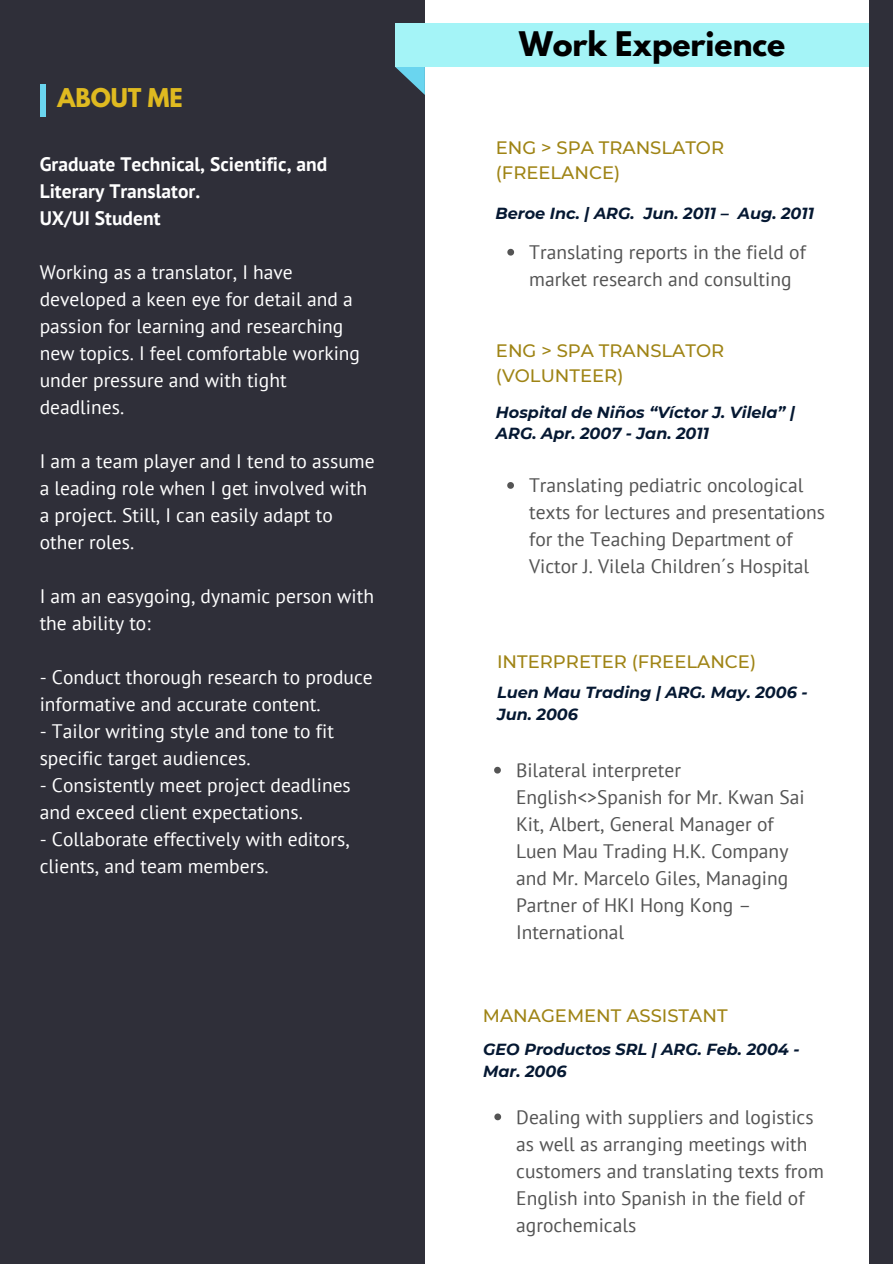
<style>
.page{position:relative;width:893px;height:1264px;background:#fff}
.page>*{position:absolute;margin:0;border:0;box-sizing:border-box;transform-origin:0 0}
.t1{font:700 30px "League Spartan";color:#000}
.t2{font:700 22.95px "League Spartan";color:#dfba20}
.t3{font:19.5px/27px "PT Sans";color:#fff}
.t4{font:19.5px/27px "PT Sans";color:#545454}
.t5{font:700 19.5px/27px "PT Sans";color:#fff}
.t6{font:500 18px/24.8px "Montserrat";color:#9f8415}
.t7{font:italic 700 16.05px/21.3px "Montserrat";color:#051832}
</style>
<div class="page">
<div style="left:0;top:0;width:892px;height:1263px;background:#2f2f39"></div>
<svg style="left:395px;top:67px;width:30px;height:28px"></svg>
<div style="left:425px;top:0;width:443px;height:1263px;background:#fff"></div>
<div style="left:395px;top:23px;width:473px;height:44px;background:#a4f4f7"></div>
<svg style="left:494px;top:1113px;width:7px;height:7px"></svg>
<svg style="left:494px;top:766px;width:7px;height:7px"></svg>
<svg style="left:507px;top:482px;width:7px;height:7px"></svg>
<svg style="left:507px;top:249px;width:7px;height:6px"></svg>
<div style="left:40px;top:84px;width:5px;height:33px;background:#6ad5ef"></div>
<h1 class="t2" style="left:57px;top:86px;width:127px">ABOUT ME</h1>
<p class="t5" style="left:40px;top:150px;width:289px">Graduate Technical, Scientific, and<br>Literary Translator.<br>UX/UI Student</p>
<p class="t3" style="left:40px;top:258px;width:322px">Working as a translator, I have developed a keen eye for detail and a passion for learning and researching new topics. I feel comfortable working under pressure and with tight deadlines.</p>
<h3 class="t3" style="left:40px;top:447px;width:336px">I am a team player and I tend to assume a leading role when I get involved with a project. Still, I can easily adapt to other roles.</h3>
<p class="t3" style="left:40px;top:582px;width:336px">I am an easygoing, dynamic person with the ability to:</p>
<p class="t3" style="left:40px;top:663px;width:334px">- Conduct thorough research to produce informative and accurate content.</p>
<p class="t3" style="left:40px;top:717px;width:296px">- Tailor writing style and tone to fit specific target audiences.</p>
<p class="t3" style="left:40px;top:771px;width:312px">- Consistently meet project deadlines and exceed client expectations.</p>
<p class="t3" style="left:40px;top:825px;width:311px">- Collaborate effectively with editors, clients, and team members.</p>
<h2 class="t1" style="left:519px;top:29px;width:268px">Work Experience</h2>
<p class="t6" style="left:496px;top:135px;width:230px">ENG &gt; SPA TRANSLATOR (FREELANCE)</p>
<h3 class="t7" style="left:495px;top:202px;width:320px">Beroe Inc. | ARG. Jun. 2011 – Aug. 2011</h3>
<p class="t4" style="left:529px;top:238px;width:278px">Translating reports in the field of market research and consulting</p>
<p class="t6" style="left:496px;top:338px;width:230px">ENG &gt; SPA TRANSLATOR (VOLUNTEER)</p>
<h3 class="t7" style="left:496px;top:401px;width:300px">Hospital de Niños “Víctor J. Vilela” |<br>ARG. Apr. 2007 - Jan. 2011</h3>
<p class="t4" style="left:529px;top:471px;width:297px">Translating pediatric oncological texts for lectures and presentations for the Teaching Department of Victor J. Vilela Children´s Hospital</p>
<h5 class="t6" style="left:497px;top:649px;width:260px">INTERPRETER (FREELANCE)</h5>
<h3 class="t7" style="left:497px;top:682px;width:312px">Luen Mau Trading | ARG. May. 2006 -<br>Jun. 2006</h3>
<h5 class="t4" style="left:516px;top:756px;width:290px">Bilateral interpreter<br>English&lt;&gt;Spanish for Mr. Kwan Sai<br>Kit, Albert, General Manager of<br>Luen Mau Trading H.K. Company and Mr. Marcelo Giles, Managing<br>Partner of HKI Hong Kong –<br>International</h5>
<h4 class="t6" style="left:483px;top:1002px;width:246px">MANAGEMENT ASSISTANT</h4>
<h5 class="t7" style="left:483px;top:1038px;width:318px">GEO Productos SRL | ARG. Feb. 2004 -<br>Mar. 2006</h5>
<h5 class="t4" style="left:516px;top:1102px;width:309px">Dealing with suppliers and logistics as well as arranging meetings with customers and translating texts from<br>English into Spanish in the field of agrochemicals</h5>
</div>
